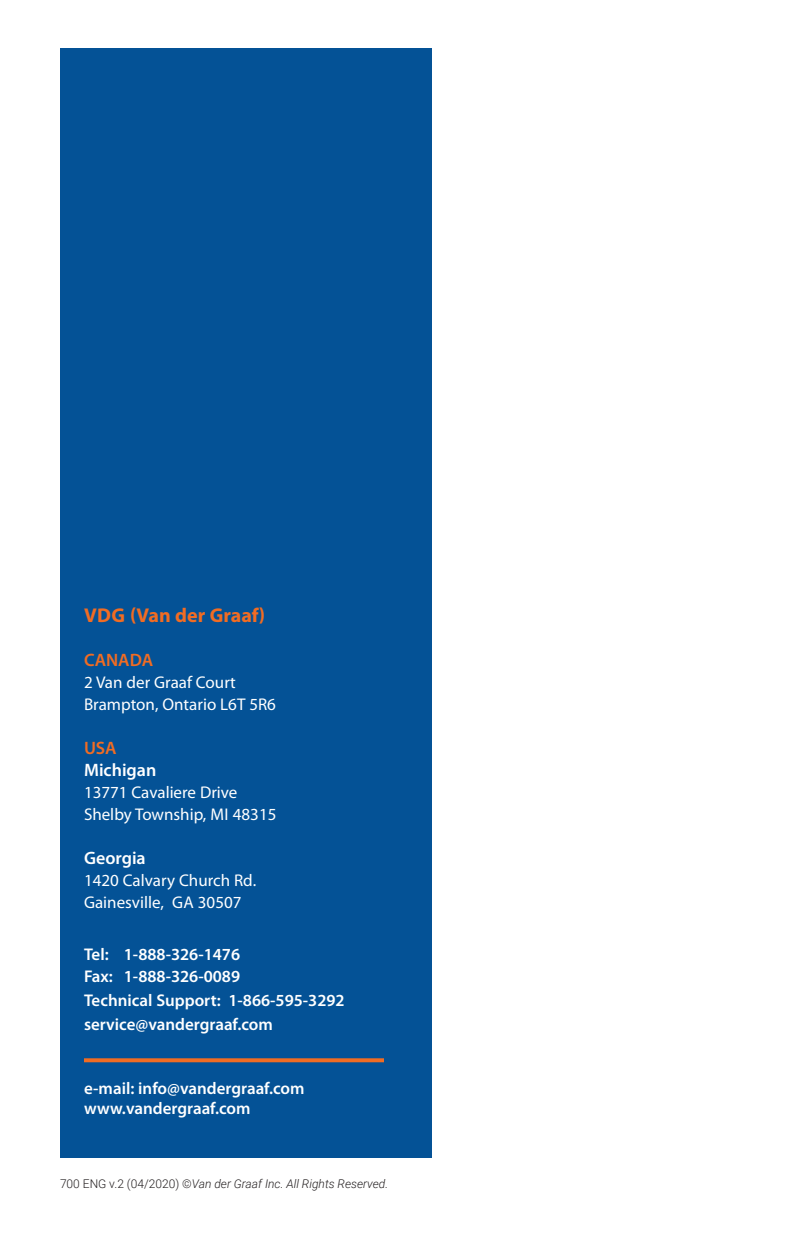
<style>
.page{position:relative;width:792px;height:1236px;background:#fff}
.page>*{position:absolute;margin:0;border:0;box-sizing:border-box;transform-origin:0 0}
.t1{font:700 20px "Myriad Pro";color:#f16c23}
.t2{font:600 18px "Myriad Pro";color:#fff}
.t3{font:600 18px "Myriad Pro";color:#f16c23}
.t4{font:600 17px "Myriad Pro";color:#fff}
.t5{font:17px "Myriad Pro";color:#fff}
.t6{font:italic 300 12px "Roboto";color:#231f20}
.s1{font-style:normal}
</style>
<div class="page">
<div style="left:60px;top:48px;width:372px;height:1110px;background:#045296"></div>
<svg style="left:84px;top:1058px;width:300px;height:4px"></svg>
<p class="t1" style="left:84px;top:602px;width:183px">VDG (Van der Graaf)</p>
<p class="t3" style="left:84px;top:649px;width:71px">CANADA</p>
<p class="t5" style="left:84px;top:672px;width:153px">2 Van der Graaf Court</p>
<p class="t5" style="left:84px;top:694px;width:194px">Brampton, Ontario L6T 5R6</p>
<p class="t3" style="left:84px;top:737px;width:34px">USA</p>
<p class="t2" style="left:84px;top:759px;width:74px">Michigan</p>
<p class="t5" style="left:84px;top:782px;width:155px">13771 Cavaliere Drive</p>
<p class="t5" style="left:84px;top:804px;width:194px">Shelby Township, MI 48315</p>
<p class="t2" style="left:84px;top:847px;width:63px">Georgia</p>
<p class="t5" style="left:84px;top:870px;width:174px">1420 Calvary Church Rd.</p>
<p class="t5" style="left:84px;top:892px;width:159px">Gainesville, GA 30507</p>
<p class="t4" style="left:84px;top:943px;width:158px">Tel: 1-888-326-1476</p>
<p class="t4" style="left:84px;top:965px;width:158px">Fax: 1-888-326-0089</p>
<p class="t4" style="left:84px;top:989px;width:262px">Technical Support: 1-866-595-3292</p>
<p class="t4" style="left:84px;top:1013px;width:190px">service@vandergraaf.com</p>
<p class="t4" style="left:84px;top:1077px;width:222px">e-mail: info@vandergraaf.com</p>
<p class="t4" style="left:84px;top:1097px;width:168px">www.vandergraaf.com</p>
<p class="t6" style="left:60px;top:1175px;width:330px"><span class="s1">700 ENG v.2 (04/2020) ©</span>Van der Graaf Inc. All Rights Reserved.</p>
</div>
